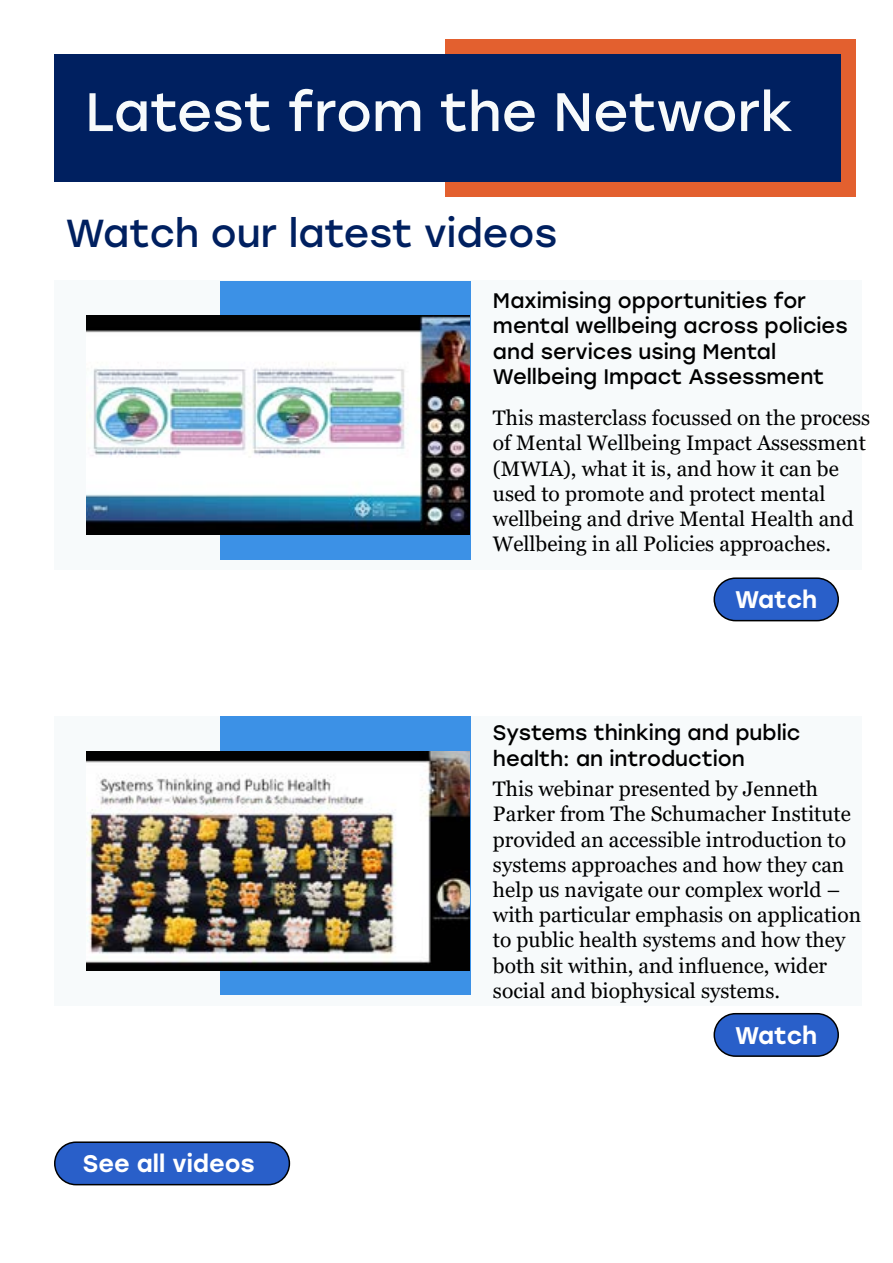
<style>
.page{position:relative;width:893px;height:1263px;background:#fff}
.page>*{position:absolute;margin:0;border:0;box-sizing:border-box;transform-origin:0 0}
.t1{font:54px "Stolzl";color:#f7fafb}
.t2{font:39px "Stolzl";color:#002060}
.t3{font:500 24px "Stolzl";color:#fff}
.t4{font:21px/25.2px "Georgia";color:#000}
.t5{font:21px/25.2px "Stolzl";color:#000}
</style>
<div class="page">
<div style="left:445px;top:39px;width:411px;height:158px;background:#e3602f"></div>
<div style="left:54px;top:54px;width:787px;height:128px;background:#002060"></div>
<div style="left:55px;top:1142px;width:234px;height:43px;background:#295fc9;border-radius:21px"></div>
<div style="left:54px;top:1141px;width:236px;height:44px;border:2px solid #000;border-radius:21px"></div>
<div style="left:54px;top:716px;width:807px;height:289px;background:#f7fafb"></div>
<div style="left:54px;top:281px;width:807px;height:289px;background:#f7fafb"></div>
<div style="left:220px;top:716px;width:251px;height:279px;background:#3c91e6"></div>
<div style="left:220px;top:281px;width:251px;height:279px;background:#3c91e6"></div>
<div style="left:714px;top:1014px;width:124px;height:42px;background:#295fc9;border-radius:21px"></div>
<div style="left:713px;top:1013px;width:126px;height:44px;border:2px solid #000;border-radius:21px"></div>
<div style="left:714px;top:578px;width:124px;height:43px;background:#295fc9;border-radius:21px"></div>
<div style="left:713px;top:577px;width:126px;height:44px;border:2px solid #000;border-radius:21px"></div>
<img style="left:86px;top:751px;width:383px;height:219px">
<img style="left:86px;top:316px;width:383px;height:219px">
<h1 class="t1" style="left:85px;top:74px;width:710px">Latest from the Network</h1>
<h2 class="t2" style="left:66px;top:205px;width:493px">Watch our latest videos</h2>
<p class="t5" style="left:493px;top:287px;width:356px">Maximising opportunities for mental wellbeing across policies and services using Mental<br>Wellbeing Impact Assessment</p>
<p class="t4" style="left:493px;top:406px;width:379px">This masterclass focussed on the process of Mental Wellbeing Impact Assessment (MWIA), what it is, and how it can be used to promote and protect mental wellbeing and drive Mental Health and Wellbeing in all Policies approaches.</p>
<p class="t3" style="left:735px;top:583px;width:84px">Watch</p>
<p class="t5" style="left:493px;top:719px;width:309px">Systems thinking and public health: an introduction</p>
<p class="t4" style="left:493px;top:777px;width:370px">This webinar presented by Jenneth Parker from The Schumacher Institute provided an accessible introduction to systems approaches and how they can help us navigate our complex world – with particular emphasis on application to public health systems and how they both sit within, and influence, wider social and biophysical systems.</p>
<p class="t3" style="left:83px;top:1146px;width:173px">See all videos</p>
<p class="t3" style="left:735px;top:1018px;width:84px">Watch</p>
</div>
